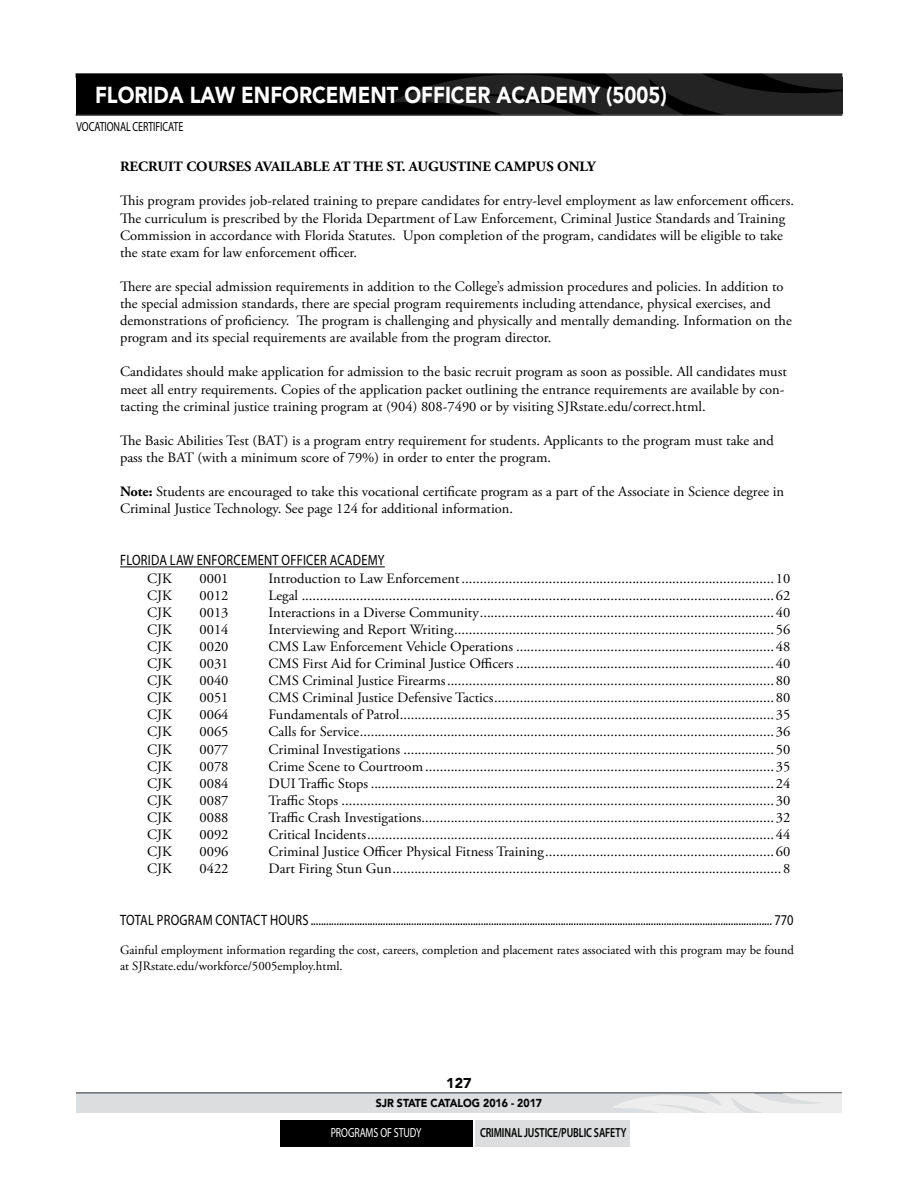
<style>
.page{position:relative;width:918px;height:1188px;background:#fff}
.page>*{position:absolute;margin:0;border:0;box-sizing:border-box;transform-origin:0 0}
.t1{font:900 23.1px "Avenir";color:#fff;scale:.87 1}
.t2{font:15px "Myriad Pro";letter-spacing:.02em;color:#000;scale:.83 1}
.t3{font:14.25px/17.1px "Adobe Garamond Pro";color:#000}
.t4{font:700 14.25px "Adobe Garamond Pro";color:#000}
.t5{font:900 14.25px "Avenir";color:#000}
.t6{font:600 13.2px "Myriad Pro";letter-spacing:-.01em;color:#000;scale:.75 1}
.t7{font:13.2px "Myriad Pro";letter-spacing:-.01em;color:#000;scale:.75 1}
.t8{font:13.2px "Myriad Pro";letter-spacing:-.01em;color:#fff;scale:.75 1}
.t9{font:12.75px/15.3px "Adobe Garamond Pro";color:#000}
.t10{font:900 11.55px "Avenir";color:#000;scale:.91 1}
.s1{font-weight:700}
</style>
<div class="page">
<div style="left:76px;top:1092px;width:766px;height:21px;background:#dcddde"></div>
<hr style="left:76px;top:1092px;width:766px;height:2px;background:#6d6e71">
<svg style="left:612px;top:1094px;width:230px;height:19px"></svg>
<div style="left:76px;top:77px;width:766px;height:37px;background:#000"></div>
<div style="left:76px;top:73px;width:766px;height:5px;background:#000"></div>
<hr style="left:76px;top:114px;width:766px;height:2px;background:#000">
<hr style="left:120px;top:567px;width:265px;height:1px;background:#000">
<div style="left:280px;top:1120px;width:193px;height:28px;background:#000"></div>
<div style="left:476px;top:1120px;width:154px;height:28px;background:#dcddde"></div>
<svg style="left:392px;top:73px;width:451px;height:41px"></svg>
<h1 class="t1" style="left:95px;top:75px;width:659px">FLORIDA LAW ENFORCEMENT OFFICER ACADEMY (5005)</h1>
<p class="t7" style="left:76px;top:118px;width:144px">VOCATIONAL CERTIFICATE</p>
<p class="t4" style="left:120px;top:158px;width:477px">RECRUIT COURSES AVAILABLE AT THE ST. AUGUSTINE CAMPUS ONLY</p>
<p class="t3" style="left:120px;top:193px;width:676px">This program provides job-related training to prepare candidates for entry-level employment as law enforcement officers.<br>The curriculum is prescribed by the Florida Department of Law Enforcement, Criminal Justice Standards and Training Commission in accordance with Florida Statutes. Upon completion of the program, candidates will be eligible to take the state exam for law enforcement officer.</p>
<p class="t3" style="left:120px;top:278px;width:673px">There are special admission requirements in addition to the College’s admission procedures and policies. In addition to the special admission standards, there are special program requirements including attendance, physical exercises, and demonstrations of proficiency. The program is challenging and physically and mentally demanding. Information on the program and its special requirements are available from the program director.</p>
<p class="t3" style="left:120px;top:364px;width:668px">Candidates should make application for admission to the basic recruit program as soon as possible. All candidates must meet all entry requirements. Copies of the application packet outlining the entrance requirements are available by con&shy;tacting the criminal justice training program at (904) 808-7490 or by visiting SJRstate.edu/correct.html.</p>
<p class="t3" style="left:120px;top:432px;width:655px">The Basic Abilities Test (BAT) is a program entry requirement for students. Applicants to the program must take and pass the BAT (with a minimum score of 79%) in order to enter the program.</p>
<p class="t3" style="left:120px;top:484px;width:666px"><span class="s1">Note:</span> Students are encouraged to take this vocational certificate program as a part of the Associate in Science degree in<br>Criminal Justice Technology. See page 124 for additional information.</p>
<p class="t2" style="left:120px;top:551px;width:320px">FLORIDA LAW ENFORCEMENT OFFICER ACADEMY</p>
<p class="t3" style="left:147px;top:570px;width:26px">CJK</p>
<p class="t3" style="left:200px;top:570px;width:31px">0001</p>
<p class="t3" style="left:269px;top:570px;width:523px">Introduction to Law Enforcement...................................................................................... 10</p>
<p class="t3" style="left:147px;top:587px;width:26px">CJK</p>
<p class="t3" style="left:200px;top:587px;width:31px">0012</p>
<p class="t3" style="left:269px;top:587px;width:523px">Legal .................................................................................................................................. 62</p>
<p class="t3" style="left:147px;top:604px;width:26px">CJK</p>
<p class="t3" style="left:200px;top:604px;width:31px">0013</p>
<p class="t3" style="left:269px;top:604px;width:523px">Interactions in a Diverse Community................................................................................. 40</p>
<p class="t3" style="left:147px;top:621px;width:26px">CJK</p>
<p class="t3" style="left:200px;top:621px;width:31px">0014</p>
<p class="t3" style="left:269px;top:621px;width:523px">Interviewing and Report Writing........................................................................................ 56</p>
<p class="t3" style="left:147px;top:638px;width:26px">CJK</p>
<p class="t3" style="left:200px;top:638px;width:31px">0020</p>
<p class="t3" style="left:269px;top:638px;width:523px">CMS Law Enforcement Vehicle Operations ....................................................................... 48</p>
<p class="t3" style="left:147px;top:655px;width:26px">CJK</p>
<p class="t3" style="left:200px;top:655px;width:31px">0031</p>
<p class="t3" style="left:269px;top:655px;width:523px">CMS First Aid for Criminal Justice Officers ....................................................................... 40</p>
<p class="t3" style="left:147px;top:673px;width:26px">CJK</p>
<p class="t3" style="left:200px;top:673px;width:31px">0040</p>
<p class="t3" style="left:269px;top:673px;width:523px">CMS Criminal Justice Firearms.......................................................................................... 80</p>
<p class="t3" style="left:147px;top:690px;width:26px">CJK</p>
<p class="t3" style="left:200px;top:690px;width:31px">0051</p>
<p class="t3" style="left:269px;top:690px;width:523px">CMS Criminal Justice Defensive Tactics............................................................................. 80</p>
<p class="t3" style="left:147px;top:707px;width:26px">CJK</p>
<p class="t3" style="left:200px;top:707px;width:31px">0064</p>
<p class="t3" style="left:269px;top:707px;width:523px">Fundamentals of Patrol....................................................................................................... 35</p>
<p class="t3" style="left:147px;top:724px;width:26px">CJK</p>
<p class="t3" style="left:200px;top:724px;width:31px">0065</p>
<p class="t3" style="left:269px;top:724px;width:523px">Calls for Service.................................................................................................................. 36</p>
<p class="t3" style="left:147px;top:741px;width:26px">CJK</p>
<p class="t3" style="left:200px;top:741px;width:31px">0077</p>
<p class="t3" style="left:269px;top:741px;width:523px">Criminal Investigations ...................................................................................................... 50</p>
<p class="t3" style="left:147px;top:758px;width:26px">CJK</p>
<p class="t3" style="left:200px;top:758px;width:31px">0078</p>
<p class="t3" style="left:269px;top:758px;width:523px">Crime Scene to Courtroom................................................................................................ 35</p>
<p class="t3" style="left:147px;top:775px;width:26px">CJK</p>
<p class="t3" style="left:200px;top:775px;width:31px">0084</p>
<p class="t3" style="left:269px;top:775px;width:523px">DUI Traffic Stops ............................................................................................................... 24</p>
<p class="t3" style="left:147px;top:792px;width:26px">CJK</p>
<p class="t3" style="left:200px;top:792px;width:31px">0087</p>
<p class="t3" style="left:269px;top:792px;width:523px">Traffic Stops ....................................................................................................................... 30</p>
<p class="t3" style="left:147px;top:809px;width:26px">CJK</p>
<p class="t3" style="left:200px;top:809px;width:31px">0088</p>
<p class="t3" style="left:269px;top:809px;width:523px">Traffic Crash Investigations................................................................................................. 32</p>
<p class="t3" style="left:147px;top:826px;width:26px">CJK</p>
<p class="t3" style="left:200px;top:826px;width:31px">0092</p>
<p class="t3" style="left:269px;top:826px;width:523px">Critical Incidents................................................................................................................ 44</p>
<p class="t3" style="left:147px;top:844px;width:26px">CJK</p>
<p class="t3" style="left:200px;top:844px;width:31px">0096</p>
<p class="t3" style="left:269px;top:844px;width:523px">Criminal Justice Officer Physical Fitness Training............................................................... 60</p>
<p class="t3" style="left:147px;top:861px;width:26px">CJK</p>
<p class="t3" style="left:200px;top:861px;width:31px">0422</p>
<p class="t3" style="left:269px;top:861px;width:523px">Dart Firing Stun Gun........................................................................................................... 8</p>
<p class="t2" style="left:120px;top:911px;width:813px">TOTAL PROGRAM CONTACT HOURS ................................................................................................................................................................................... 770</p>
<p class="t9" style="left:120px;top:943px;width:675px">Gainful employment information regarding the cost, careers, completion and placement rates associated with this program may be found at SJRstate.edu/workforce/5005employ.html.</p>
<p class="t5" style="left:446px;top:1071px;width:27px">127</p>
<p class="t10" style="left:376px;top:1093px;width:184px">SJR STATE CATALOG 2016 - 2017</p>
<p class="t8" style="left:331px;top:1124px;width:123px">PROGRAMS OF STUDY</p>
<p class="t6" style="left:480px;top:1125px;width:197px">CRIMINAL JUSTICE/PUBLIC SAFETY</p>
</div>
